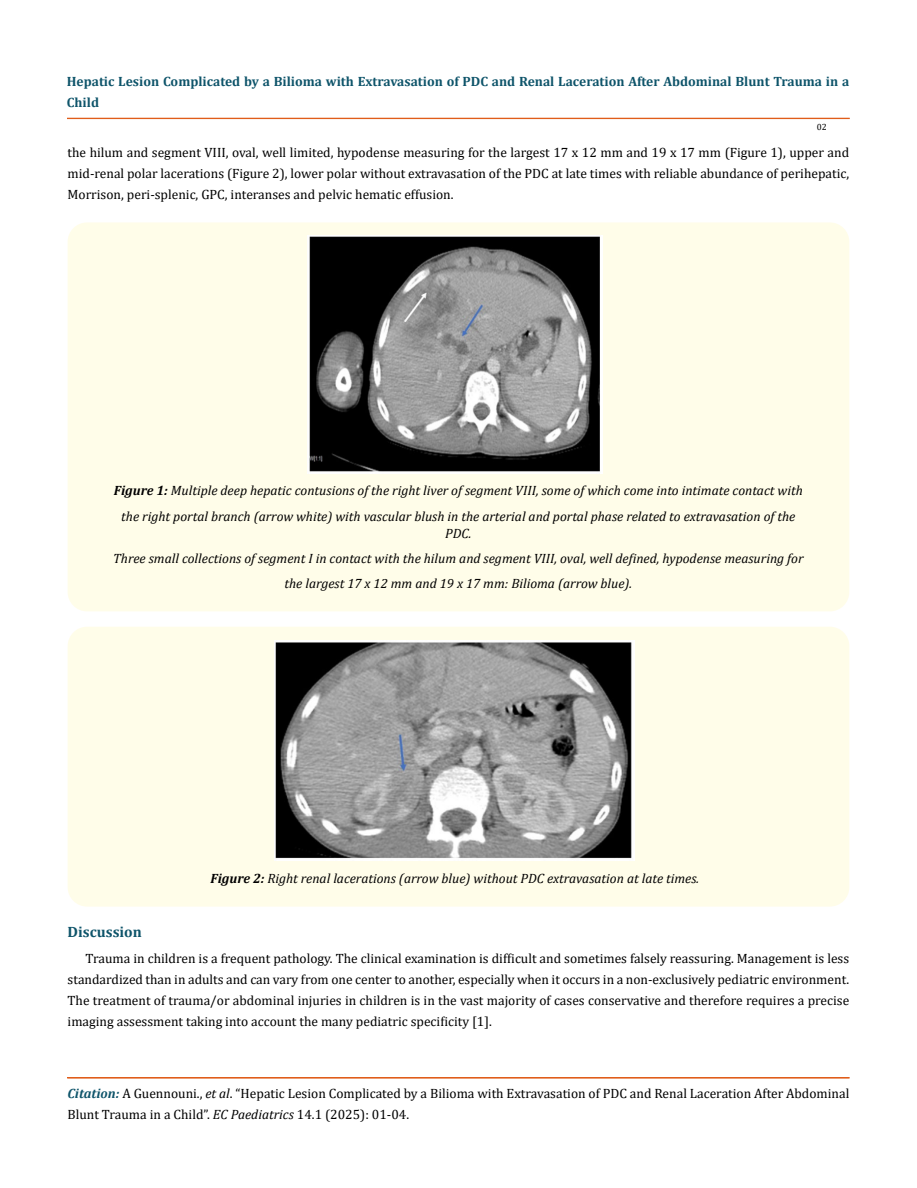
<style>
.page{position:relative;width:917px;height:1188px;background:#fff}
.page>*{position:absolute;margin:0;border:0;box-sizing:border-box;transform-origin:0 0}
.t1{font:700 15px "Cambria";color:#0e546a}
.t2{font:13.5px/21px "Cambria";color:#000;text-align:justify}
.t3{font:italic 13.5px/25.5px "Cambria";color:#000;text-align:center}
.t4{font:700 13.5px/21px "Cambria";color:#0e546a}
.t5{font:9px "Cambria";color:#000}
.s1{font-weight:700}
.s2{font-weight:700;font-style:italic;color:#0e546a}
.s3{font-style:italic}
</style>
<div class="page">
<div style="left:67px;top:118px;width:782px;height:1px;border:1px solid #e05d1a"></div>
<div style="left:68px;top:222px;width:781px;height:389px;background:#fffde9;border-radius:19px"></div>
<img style="left:307px;top:235px;width:295px;height:239px">
<div style="left:68px;top:627px;width:781px;height:280px;background:#fffde9;border-radius:19px"></div>
<img style="left:275px;top:640px;width:359px;height:220px">
<p class="t4" style="left:67px;top:71px;width:783px">Hepatic Lesion Complicated by a Bilioma with Extravasation of PDC and Renal Laceration After Abdominal Blunt Trauma in a<br>Child</p>
<p class="t5" style="left:816px;top:121px;width:11px">02</p>
<p class="t2" style="left:67px;top:142px;width:783px">the hilum and segment VIII, oval, well limited, hypodense measuring for the largest 17 x 12 mm and 19 x 17 mm (Figure 1), upper and mid-renal polar lacerations (Figure 2), lower polar without extravasation of the PDC at late times with reliable abundance of perihepatic, Morrison, peri-splenic, GPC, interanses and pelvic hematic effusion.</p>
<p class="t3" style="left:114px;top:477px;width:690px"><span class="s1">Figure 1:</span> Multiple deep hepatic contusions of the right liver of segment VIII, some of which come into intimate contact with the right portal branch (arrow white) with vascular blush in the arterial and portal phase related to extravasation of the</p>
<p class="t3" style="left:113px;top:521px;width:692px;line-height:24px">PDC.<br>Three small collections of segment I in contact with the hilum and segment VIII, oval, well defined, hypodense measuring for</p>
<p class="t3" style="left:284px;top:570px;width:349px">the largest 17 x 12 mm and 19 x 17 mm: Bilioma (arrow blue).</p>
<p class="t3" style="left:210px;top:865px;width:490px"><span class="s1">Figure 2:</span> Right renal lacerations (arrow blue) without PDC extravasation at late times.</p>
<p class="t1" style="left:68px;top:921px;width:76px">Discussion</p>
<p class="t2" style="left:68px;top:948px;width:783px;text-indent:18px">Trauma in children is a frequent pathology. The clinical examination is difficult and sometimes falsely reassuring. Management is less standardized than in adults and can vary from one center to another, especially when it occurs in a non-exclusively pediatric environment.<br>The treatment of trauma/or abdominal injuries in children is in the vast majority of cases conservative and therefore requires a precise imaging assessment taking into account the many pediatric specificity [1].</p>
<p class="t2" style="left:67px;top:1083px;width:783px"><span class="s2">Citation:</span> A Guennouni., <span class="s3">et al</span>. “Hepatic Lesion Complicated by a Bilioma with Extravasation of PDC and Renal Laceration After Abdominal<br>Blunt Trauma in a Child”. <span class="s3">EC Paediatrics</span> 14.1 (2025): 01-04.</p>
</div>
